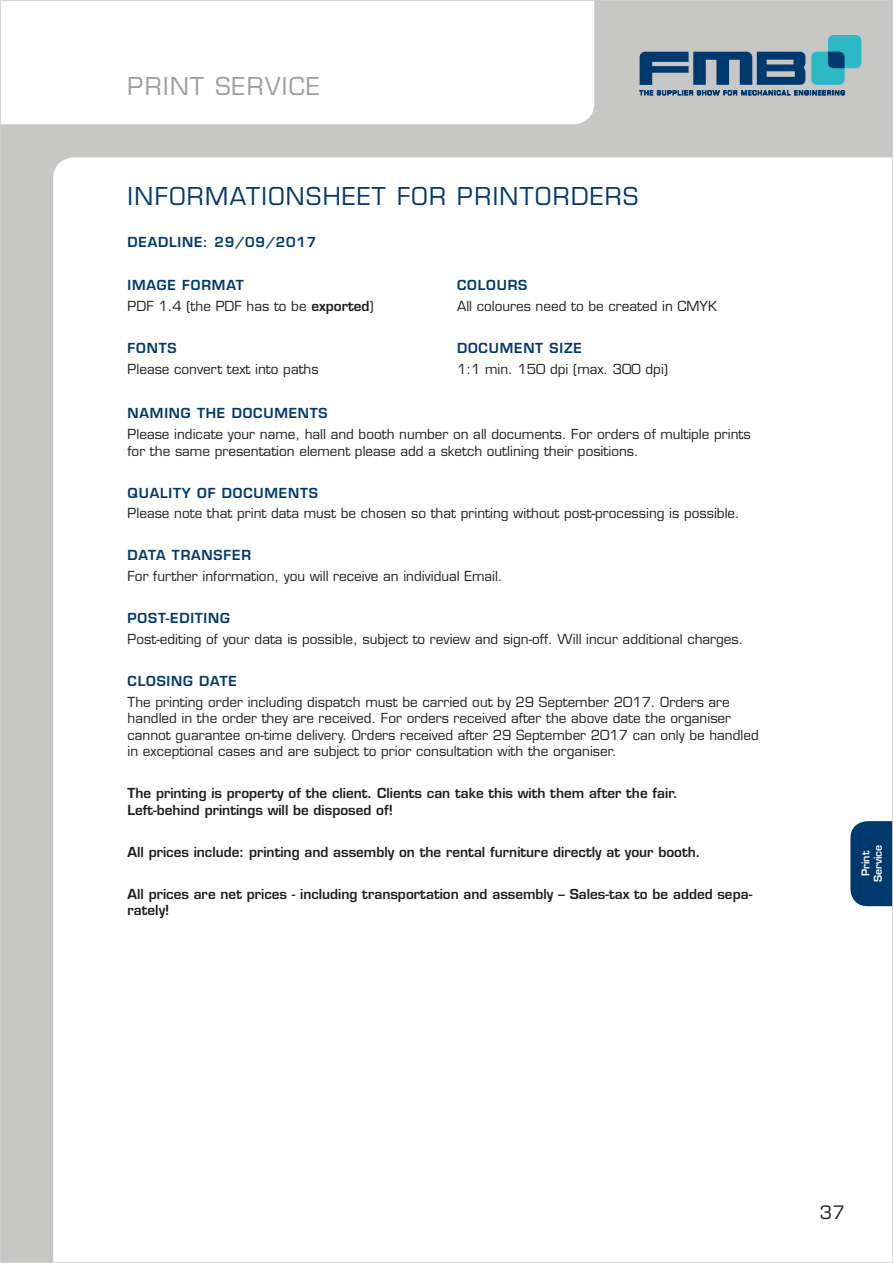
<style>
.page{position:relative;width:893px;height:1263px;background:#c7c7c6}
.page>*{position:absolute;margin:0;border:0;box-sizing:border-box;transform-origin:0 0}
.t1{font:24px "Eurostile LT Std";letter-spacing:.06em;color:#00396e}
.t2{font:24px "Eurostile LT Std";letter-spacing:.06em;color:#9d9d9d}
.t3{font:18px "Eurostile LT Std";color:#1d1d1b}
.t4{font:13.5px/16.5px "Eurostile LT Std";color:#1d1d1b}
.t5{font:600 13.5px/16.5px "Eurostile LT Std";color:#1d1d1b}
.t6{font:600 13.5px "Eurostile LT Std";letter-spacing:.06em;color:#00396e}
.t7{font:600 10.5px/12.6px "Eurostile LT Std";color:#fff;text-align:center}
.s1{font-weight:600;color:#00396e}
.s2{font-weight:600}
</style>
<div class="page">
<div style="left:2px;top:2px;width:592px;height:122px;background:#fff"></div>
<div style="left:53px;top:157px;width:838px;height:1104px;background:#fff"></div>
<svg style="left:639px;top:35px;width:222px;height:60px"></svg>
<div style="left:850px;top:821px;width:41px;height:85px;background:#00396e"></div>
<h1 class="t2" style="left:128px;top:72px;width:194px">PRINT SERVICE</h1>
<h1 class="t1" style="left:128px;top:182px;width:512px">INFORMATIONSHEET FOR PRINTORDERS</h1>
<p class="t6" style="left:128px;top:234px;width:190px">DEADLINE: 29/09/2017</p>
<p class="t4" style="left:128px;top:275px;width:248px;line-height:20.7px"><span class="s1">IMAGE FORMAT<br></span>PDF 1.4 (the PDF has to be <span class="s2">exported</span>)</p>
<p class="t6" style="left:128px;top:340px;width:50px">FONTS</p>
<p class="t4" style="left:128px;top:361px;width:193px">Please convert text into paths</p>
<p class="t6" style="left:457px;top:277px;width:72px">COLOURS</p>
<p class="t4" style="left:457px;top:298px;width:262px">All coloures need to be created in CMYK</p>
<p class="t6" style="left:457px;top:340px;width:126px">DOCUMENT SIZE</p>
<p class="t4" style="left:457px;top:361px;width:213px">1:1 min. 150 dpi (max. 300 dpi)</p>
<p class="t6" style="left:128px;top:405px;width:202px">NAMING THE DOCUMENTS</p>
<p class="t4" style="left:128px;top:426px;width:625px">Please indicate your name, hall and booth number on all documents. For orders of multiple prints for the same presentation element please add a sketch outlining their positions.</p>
<p class="t6" style="left:128px;top:484px;width:192px">QUALITY OF DOCUMENTS</p>
<p class="t4" style="left:128px;top:505px;width:614px">Please note that print data must be chosen so that printing without post-processing is possible.</p>
<p class="t6" style="left:128px;top:547px;width:125px">DATA TRANSFER</p>
<p class="t4" style="left:128px;top:568px;width:376px">For further information, you will receive an individual Email.</p>
<p class="t6" style="left:128px;top:610px;width:104px">POST-EDITING</p>
<p class="t4" style="left:128px;top:631px;width:617px">Post-editing of your data is possible, subject to review and sign-off. Will incur additional charges.</p>
<p class="t6" style="left:128px;top:672px;width:111px">CLOSING DATE</p>
<p class="t4" style="left:128px;top:694px;width:633px">The printing order including dispatch must be carried out by 29 September 2017. Orders are handled in the order they are received. For orders received after the above date the organiser cannot guarantee on-time delivery. Orders received after 29 September 2017 can only be handled in exceptional cases and are subject to prior consultation with the organiser.</p>
<p class="t5" style="left:128px;top:785px;width:552px">The printing is property of the client. Clients can take this with them after the fair.<br>Left-behind printings will be disposed of!</p>
<p class="t5" style="left:128px;top:843px;width:575px">All prices include: printing and assembly on the rental furniture directly at your booth.</p>
<p class="t5" style="left:128px;top:885px;width:626px">All prices are net prices - including transportation and assembly – Sales-tax to be added sepa&shy;rately!</p>
<p class="t7" style="left:859px;top:882px;width:39px;rotate:-90deg">Print<br>Service</p>
<h2 class="t3" style="left:820px;top:1201px;width:26px">37</h2>
</div>
